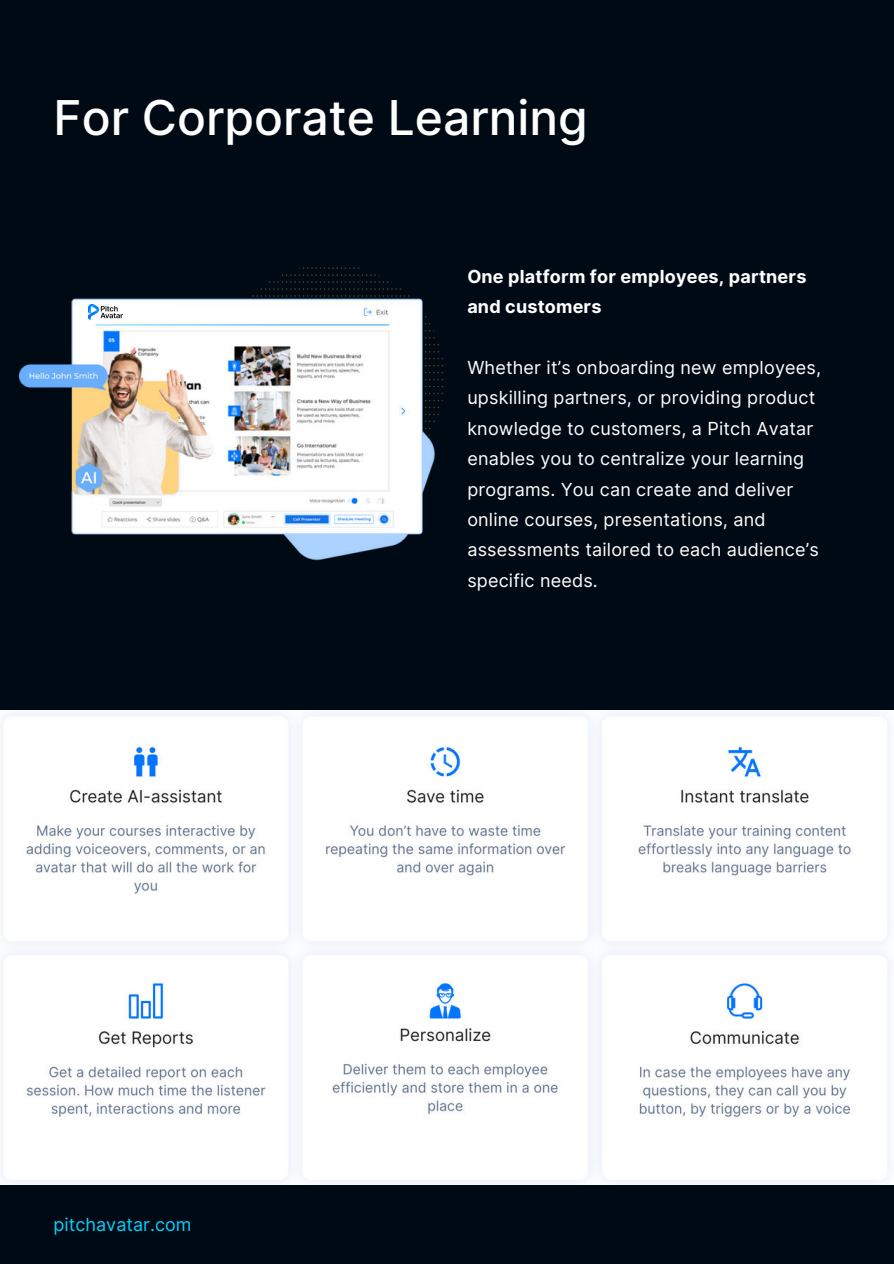
<style>
.page{position:relative;width:894px;height:1264px;background:#fff}
.page>*{position:absolute;margin:0;border:0;box-sizing:border-box;transform-origin:0 0}
.t1{font:500 48px "Inter";color:#fff}
.t2{font:18px/30.3px "Inter";letter-spacing:.01em;color:#fff}
.t3{font:700 18px/30.3px "Inter";letter-spacing:.01em;color:#fff}
.t4{font:18px "Inter";color:#02d1fb}
</style>
<div class="page">
<div style="left:0;top:0;width:893px;height:1263px;background:#000a15"></div>
<img style="left:19px;top:267px;width:425px;height:294px">
<div style="left:89px;top:303px;width:89px;height:18px;background:#fff"></div>
<img style="left:89px;top:304px;width:33px;height:16px">
<img style="left:0;top:711px;width:893px;height:473px">
<h1 class="t1" style="left:54px;top:82px;width:535px">For Corporate Learning</h1>
<p class="t3" style="left:467px;top:261px;width:340px">One platform for employees, partners and customers</p>
<p class="t4" style="left:54px;top:1211px;width:139px">pitchavatar.com</p>
<p class="t2" style="left:467px;top:352px;width:355px">Whether it’s onboarding new employees, upskilling partners, or providing product knowledge to customers, a Pitch Avatar enables you to centralize your learning programs. You can create and deliver online courses, presentations, and assessments tailored to each audience’s specific needs.</p>
</div>
